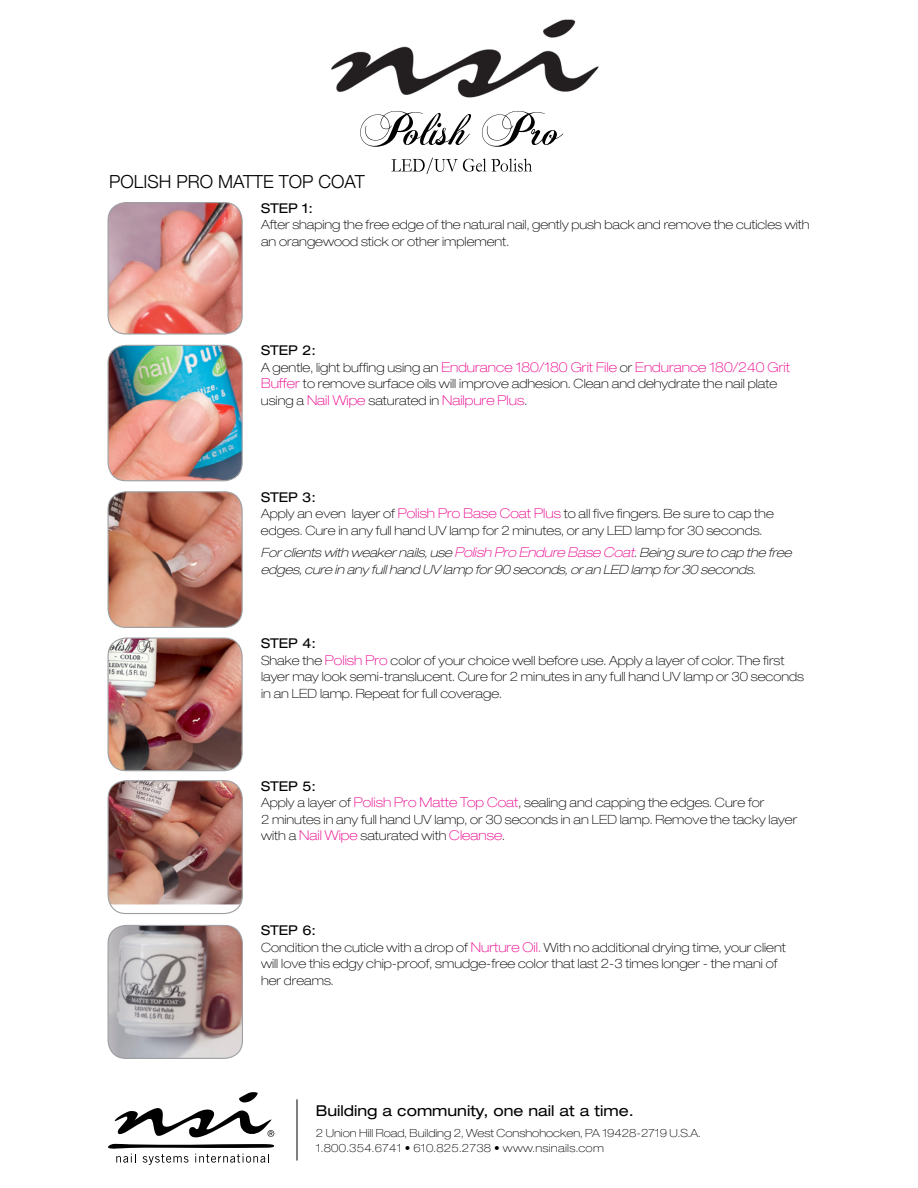
<style>
.page{position:relative;width:918px;height:1188px;background:#fff}
.page>*{position:absolute;margin:0;border:0;box-sizing:border-box;transform-origin:0 0}
.t1{font:300 18px "Helvetica Neue";color:#000}
.t2{font:expanded 15px "Helvetica Neue LT Std";color:#000}
.t3{font:100 expanded 13.5px/16.5px "Helvetica Neue";color:#ec008c}
.t4{font:expanded 13.5px "Helvetica Neue";color:#000}
.t5{font:100 expanded 12.75px/16.5px "Helvetica Neue";color:#000}
.t6{font:italic 100 expanded 12.75px/16.5px "Helvetica Neue";letter-spacing:-.01em;color:#000}
.t7{font:100 expanded 11.25px/15px "Helvetica Neue";color:#000}
.s1{font-weight:400;color:#000}
.s2{font-size:12.75px;color:#000}
.s3{font-size:13.5px;color:#ec008c}
</style>
<div class="page">
<svg style="left:108px;top:1092px;width:166px;height:73px"></svg>
<hr style="left:297px;top:1099px;width:1px;height:62px;background:#000">
<img style="left:108px;top:203px;width:133px;height:131px">
<div style="left:108px;top:202px;width:135px;height:133px;border:1px solid #9d9fa2;border-radius:18px"></div>
<img style="left:108px;top:345px;width:134px;height:136px">
<div style="left:108px;top:345px;width:135px;height:136px;border:1px solid #9d9fa2;border-radius:18px"></div>
<img style="left:108px;top:492px;width:134px;height:135px">
<div style="left:108px;top:491px;width:135px;height:137px;border:1px solid #9d9fa2;border-radius:18px"></div>
<img style="left:108px;top:638px;width:134px;height:133px">
<div style="left:108px;top:638px;width:135px;height:133px;border:1px solid #9d9fa2;border-radius:18px"></div>
<img style="left:108px;top:781px;width:134px;height:123px">
<div style="left:108px;top:780px;width:135px;height:134px;border:1px solid #9d9fa2;border-radius:18px"></div>
<img style="left:108px;top:925px;width:134px;height:133px">
<div style="left:108px;top:925px;width:135px;height:134px;border:1px solid #9d9fa2;border-radius:18px"></div>
<img style="left:331px;top:19px;width:268px;height:79px">
<svg style="left:482px;top:111px;width:81px;height:36px"></svg>
<svg style="left:360px;top:111px;width:111px;height:36px"></svg>
<svg style="left:391px;top:158px;width:141px;height:16px"></svg>
<h1 class="t1" style="left:109px;top:167px;width:136px">POLISH PRO MATTE</h1>
<h1 class="t1" style="left:279px;top:167px;width:53px">TO P COAT</h1>
<p class="t4" style="left:261px;top:200px;width:54px">STEP 1:</p>
<p class="t5" style="left:261px;top:216px;width:550px">After shaping the free edge of the natural nail, gently push back and remove the cuticles with an orangewood stick or other implement.</p>
<p class="t3" style="left:261px;top:342px;width:531px"><span class="s1">STEP 2:<br></span><span class="s2">A gentle, light buffing using an</span> Endurance 180/180 Grit File <span class="s2">or</span> Endurance 180/240 Grit</p>
<p class="t5" style="left:261px;top:375px;width:518px"><span class="s3">Buffer</span> to remove surface oils will improve adhesion. Clean and dehydrate the nail plate</p>
<p class="t3" style="left:261px;top:392px;width:268px"><span class="s2">using a</span> Nail Wipe <span class="s2">saturated in</span> Nailpure Plus<span class="s2">.</span></p>
<p class="t4" style="left:261px;top:489px;width:57px">STEP 3:</p>
<p class="t5" style="left:261px;top:505px;width:514px">Apply an even layer of <span class="s3">Polish Pro Base Coat Plus</span> to all five fingers. Be sure to cap the edges. Cure in any full hand UV lamp for 2 minutes, or any LED lamp for 30 seconds.</p>
<p class="t6" style="left:261px;top:544px;width:532px">For clients with weaker nails, use <span class="s3">Polish Pro Endure Base Coat</span>. Being sure to cap the free edges, cure in any full hand UV lamp for 90 seconds, or an LED lamp for 30 seconds.</p>
<p class="t4" style="left:261px;top:635px;width:57px">STEP 4:</p>
<p class="t5" style="left:261px;top:652px;width:545px">Shake the <span class="s3">Polish Pro</span> color of your choice well before use. Apply a layer of color. The first layer may look semi-translucent. Cure for 2 minutes in any full hand UV lamp or 30 seconds in an LED lamp. Repeat for full coverage.</p>
<p class="t4" style="left:261px;top:778px;width:57px">STEP 5:</p>
<p class="t5" style="left:261px;top:794px;width:538px">Apply a layer of <span class="s3">Polish Pro Matte Top Coat</span>, sealing and capping the edges. Cure for<br>2 minutes in any full hand UV lamp, or 30 seconds in an LED lamp. Remove the tacky layer with a <span class="s3">Nail Wipe</span> saturated with <span class="s3">Cleanse</span>.</p>
<p class="t4" style="left:261px;top:922px;width:57px">STEP 6:</p>
<p class="t5" style="left:261px;top:939px;width:526px">Condition the cuticle with a drop of <span class="s3">Nurture Oil.</span> With no additional drying time, your client will love this edgy chip-proof, smudge-free color that last 2-3 times longer - the mani of her dreams.</p>
<p class="t2" style="left:316px;top:1102px;width:319px">Building a community, one nail at a time.</p>
<p class="t7" style="left:316px;top:1125px;width:386px">2 Union Hill Road, Building 2, West Conshohocken, PA 19428-2719 U.S.A.<br>1.800.354.6741 • 610.825.2738 • www.nsinails.com</p>
</div>
